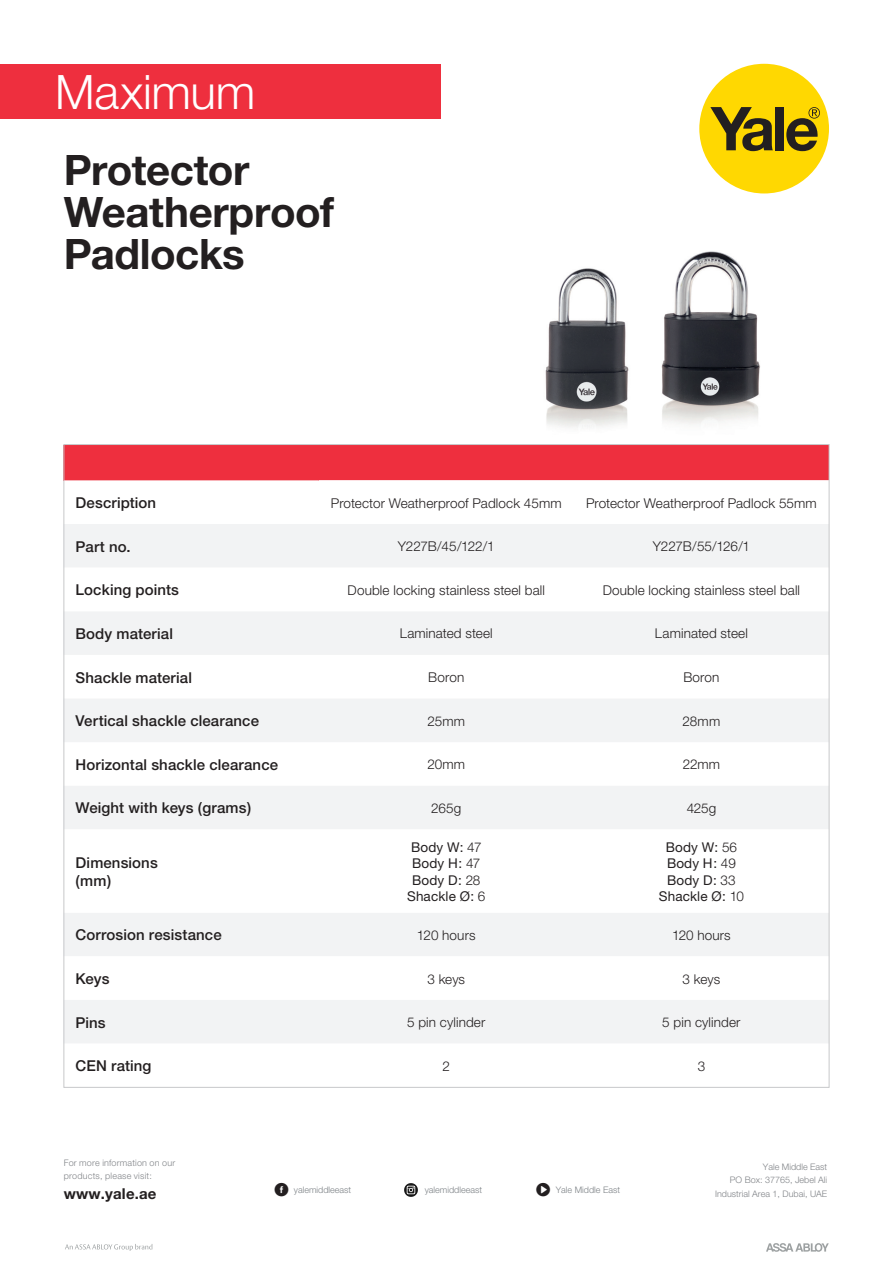
<style>
.page{position:relative;width:893px;height:1263px;background:#fff}
.page>*{position:absolute;margin:0;border:0;box-sizing:border-box;transform-origin:0 0}
.t1{font:300 47.55px "Helvetica Neue";letter-spacing:-.005em;color:#fff}
.t2{font:700 42px/42px "Helvetica Neue";letter-spacing:-.01em;color:#231f20}
.t3{font:21px "socialtype";color:#231f20}
.t4{font:500 15px/18px "Helvetica Neue";letter-spacing:.005em;color:#231f20}
.t5{font:700 15px "Helvetica Neue";letter-spacing:.01em;color:#231f20}
.t6{font:300 13.5px "Helvetica Neue";letter-spacing:.01em;color:#231f20}
.t7{font:13.5px/16.2px "Helvetica Neue";letter-spacing:.01em;color:#231f20;text-align:center}
.t8{font:300 13.5px "Helvetica Neue";letter-spacing:-.015em;color:#231f20}
.t9{font:300 9px/13.5px "Helvetica Neue";color:#818488;text-align:right}
.t10{font:300 9px/13.5px "Helvetica Neue";letter-spacing:.025em;color:#818488}
.t11{font:300 9px "Helvetica Neue";color:#7e8387}
.s1{font-weight:300}
</style>
<div class="page">
<img style="left:545px;top:268px;width:84px;height:160px">
<img style="left:661px;top:251px;width:99px;height:174px">
<div style="left:0;top:64px;width:440px;height:54px;background:#ee2f3e"></div>
<div style="left:699px;top:64px;width:130px;height:129px;background:#ffd801;border-radius:50%"></div>
<svg style="left:710px;top:107px;width:63px;height:44px"></svg>
<div style="left:775px;top:107px;width:9px;height:43px;background:#231f20"></div>
<svg style="left:786px;top:107px;width:34px;height:44px"></svg>
<div style="left:64px;top:445px;width:255px;height:35px;background:#ee2f3e"></div>
<div style="left:319px;top:446px;width:508px;height:35px;background:#ee2f3e"></div>
<div style="left:66px;top:524px;width:761px;height:43px;background:#f2f3f4"></div>
<svg style="left:66px;top:612px;width:761px;height:431px"></svg>
<svg style="left:766px;top:1243px;width:63px;height:9px"></svg>
<svg style="left:65px;top:1244px;width:87px;height:7px"></svg>
<img style="left:404px;top:1183px;width:14px;height:14px">
<h1 class="t1" style="left:55px;top:63px;width:202px">Maximum</h1>
<h2 class="t2" style="left:64px;top:148px;width:272px">Protector<br>Weatherproof<br>Padlocks</h2>
<p class="t4" style="left:76px;top:493px;width:82px">Description</p>
<p class="t6" style="left:331px;top:494px;width:232px">Protector Weatherproof Padlock 45mm</p>
<p class="t6" style="left:586px;top:494px;width:232px">Protector Weatherproof Padlock 55mm</p>
<p class="t4" style="left:76px;top:537px;width:57px">Part no.</p>
<p class="t8" style="left:398px;top:538px;width:98px">Y227B/45/122/1</p>
<p class="t8" style="left:653px;top:538px;width:99px">Y227B/55/126/1</p>
<p class="t4" style="left:76px;top:581px;width:105px">Locking points</p>
<p class="t6" style="left:348px;top:582px;width:199px">Double locking stainless steel ball</p>
<p class="t6" style="left:603px;top:582px;width:199px">Double locking stainless steel ball</p>
<p class="t4" style="left:76px;top:624px;width:99px">Body material</p>
<p class="t6" style="left:400px;top:625px;width:95px">Laminated steel</p>
<p class="t6" style="left:655px;top:625px;width:95px">Laminated steel</p>
<p class="t4" style="left:76px;top:668px;width:118px">Shackle material</p>
<p class="t6" style="left:428px;top:669px;width:37px">Boron</p>
<p class="t6" style="left:683px;top:669px;width:37px">Boron</p>
<p class="t4" style="left:76px;top:712px;width:185px">Vertical shackle clearance</p>
<p class="t6" style="left:428px;top:713px;width:39px">25mm</p>
<p class="t6" style="left:683px;top:713px;width:39px">28mm</p>
<p class="t4" style="left:76px;top:755px;width:204px">Horizontal shackle clearance</p>
<p class="t6" style="left:427px;top:756px;width:39px">20mm</p>
<p class="t6" style="left:683px;top:756px;width:39px">22mm</p>
<p class="t4" style="left:76px;top:799px;width:177px">Weight with keys (grams)</p>
<p class="t6" style="left:431px;top:800px;width:32px">265g</p>
<p class="t6" style="left:687px;top:800px;width:31px">425g</p>
<p class="t4" style="left:76px;top:853px;width:84px">Dimensions (mm(</p>
<p class="t4" style="left:76px;top:926px;width:148px">Corrosion resistance</p>
<p class="t7" style="left:407px;top:839px;width:80px">Body W: <span class="s1">47<br></span>Body H: <span class="s1">47<br></span>Body D: <span class="s1">28<br></span>Shackle Ø <span class="s1">6</span>:</p>
<p class="t7" style="left:659px;top:839px;width:87px">Body W: <span class="s1">56<br></span>Body H: <span class="s1">49<br></span>Body D: <span class="s1">33<br></span>Shackle Ø: <span class="s1">10</span></p>
<p class="t6" style="left:672px;top:927px;width:60px">120 hours</p>
<p class="t6" style="left:417px;top:927px;width:60px">120 hours</p>
<p class="t4" style="left:76px;top:969px;width:35px">Keys</p>
<p class="t6" style="left:427px;top:970px;width:39px">3 keys</p>
<p class="t6" style="left:683px;top:970px;width:39px">3 keys</p>
<p class="t4" style="left:76px;top:1013px;width:32px">Pins</p>
<p class="t6" style="left:407px;top:1014px;width:80px">5 pin cylinder</p>
<p class="t6" style="left:662px;top:1014px;width:80px">5 pin cylinder</p>
<p class="t4" style="left:76px;top:1057px;width:77px">CEN rating</p>
<p class="t6" style="left:443px;top:1058px;width:9px">2</p>
<p class="t6" style="left:698px;top:1058px;width:9px">3</p>
<p class="t10" style="left:64px;top:1156px;width:113px">For more information on our products, please visit:</p>
<p class="t5" style="left:64px;top:1185px;width:94px">www.yale.ae</p>
<h3 class="t3" style="left:273px;top:1177px;width:19px">B</h3>
<p class="t11" style="left:294px;top:1184px;width:59px">yalemiddleeast</p>
<p class="t11" style="left:425px;top:1184px;width:59px">yalemiddleeast</p>
<h3 class="t3" style="left:534px;top:1177px;width:19px">F</h3>
<p class="t11" style="left:556px;top:1184px;width:66px">Yale Middle East</p>
<p class="t9" style="left:715px;top:1159px;width:114px">Yale Middle East<br>PO Box: 37765, Jebel Ali<br>Industrial Area 1, Dubai, UAE</p>
</div>
